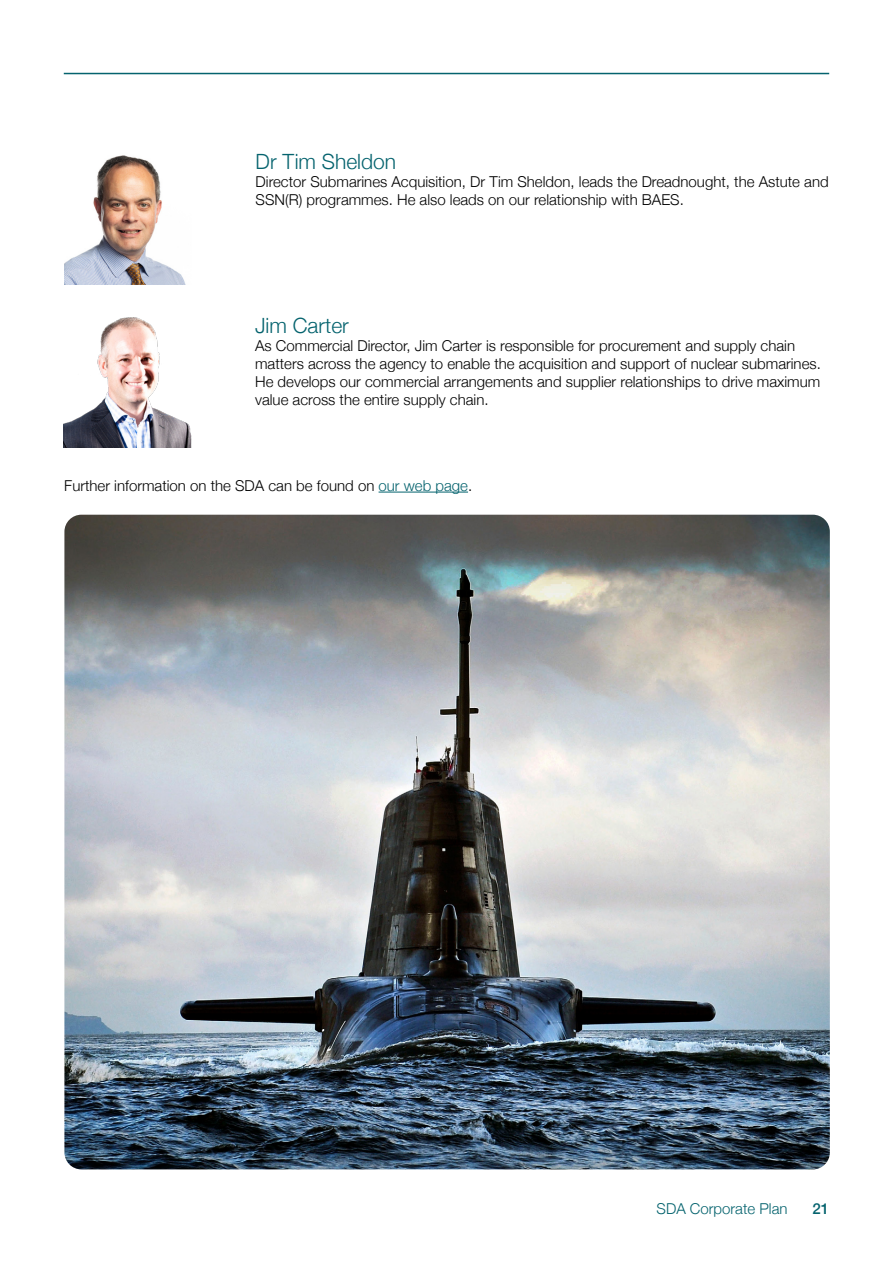
<style>
.page{position:relative;width:893px;height:1263px;background:#fff}
.page>*{position:absolute;margin:0;border:0;box-sizing:border-box;transform-origin:0 0}
.Paragraph{font:300 21px "Helvetica Neue";color:#05636e}
.Paragraph-2{font:300 15px/18px "Helvetica Neue";color:#000}
.t1{font:300 15px "Helvetica Neue";color:#05636e}
.t2{font:500 15px "Helvetica Neue";color:#05636e}
.s1{color:#05636e}
</style>
<div class="page">
<hr style="left:64px;top:73px;width:765px;height:1px;background:#05636e">
<img style="left:64px;top:155px;width:122px;height:129px">
<img style="left:64px;top:317px;width:127px;height:131px">
<img style="left:64px;top:515px;width:766px;height:654px">
<hr style="left:379px;top:492px;width:89px;height:1px;background:#05636e">
<p class="Paragraph" style="left:256px;top:145px;width:142px">Dr Tim Sheldon</p>
<p class="Paragraph-2" style="left:256px;top:172px;width:574px">Director Submarines Acquisition, Dr Tim Sheldon, leads the Dreadnought, the Astute and<br>SSN(R) programmes. He also leads on our relationship with BAES.</p>
<p class="Paragraph" style="left:255px;top:308px;width:95px">Jim Carter</p>
<p class="Paragraph-2" style="left:255px;top:335px;width:567px">As Commercial Director, Jim Carter is responsible for procurement and supply chain matters across the agency to enable the acquisition and support of nuclear submarines.<br>He develops our commercial arrangements and supplier relationships to drive maximum value across the entire supply chain.</p>
<p class="Paragraph-2" style="left:64px;top:475px;width:409px">Further information on the SDA can be found on <span class="s1">our web page</span>.</p>
<p class="t1" style="left:657px;top:1196px;width:132px">SDA Corporate Plan</p>
<p class="t2" style="left:812px;top:1196px;width:18px">21</p>
</div>
